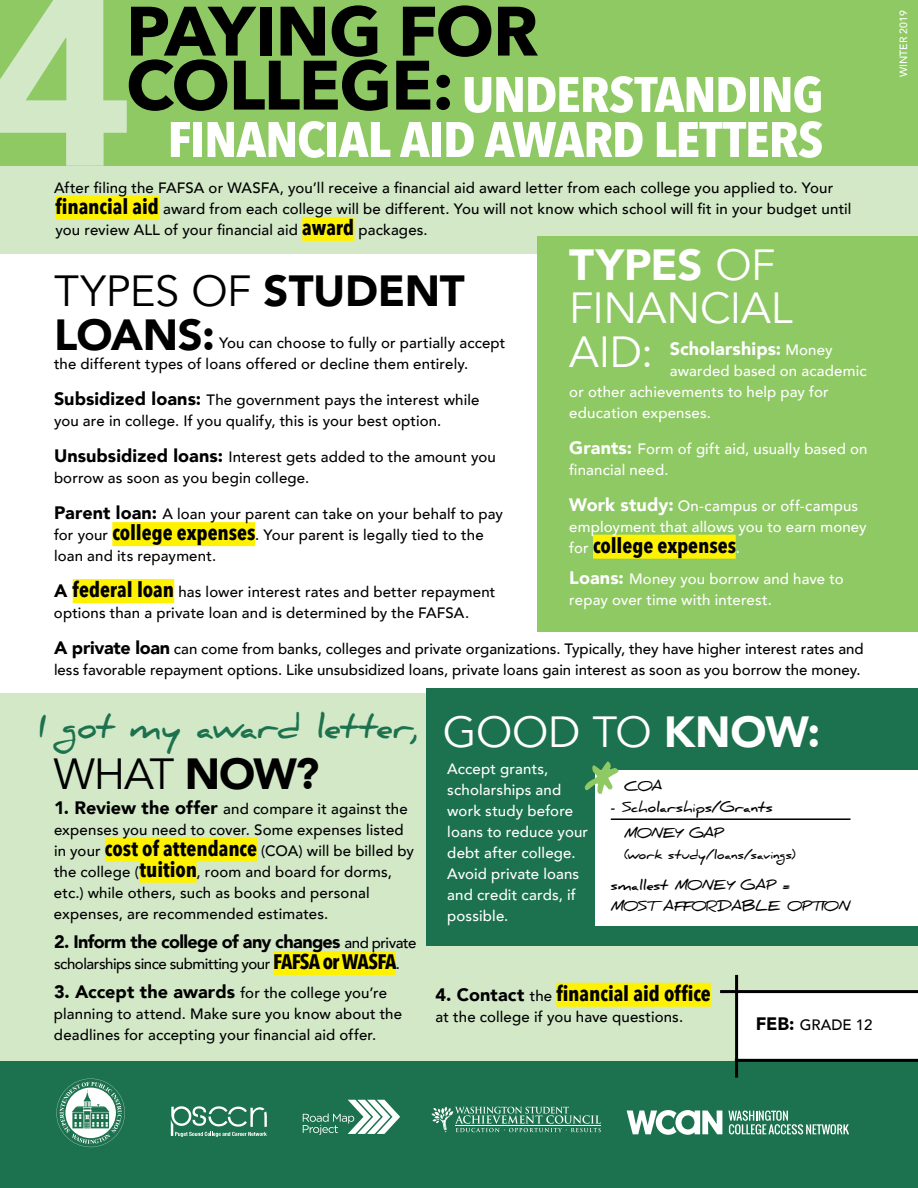
<style>
.page{position:relative;width:918px;height:1188px;background:#fff}
.page>*{position:absolute;margin:0;border:0;box-sizing:border-box;transform-origin:0 0}
.t1{font:700 238.5px "Avenir Next";color:#d2e8c7}
.t2{font:700 78px "Daniel";color:#8fc964}
.t3{font:700 69px/54px "Avenir Next";letter-spacing:-.02em;color:#000}
.t4{font:700 49.35px/45px "Avenir Next Condensed";letter-spacing:-.025em;color:#fff;text-align:right;scale:1.12 1}
.t5{font:43.5px/43.5px "Avenir";letter-spacing:-.01em;color:#fff}
.t6{font:900 43.5px/43.5px "Avenir";letter-spacing:-.015em;color:#000}
.t7{font:43.5px "Avenir";color:#000}
.t8{font:700 31.5px "Daniel";letter-spacing:-.005em;color:#1c724e}
.t9{font:700 21px "Avenir Next Condensed";letter-spacing:-.005em;color:#000}
.t10{font:900 18px "Avenir";letter-spacing:-.035em;color:#000}
.t11{font:900 18px "Avenir";letter-spacing:.005em;color:#fff}
.t12{font:500 15px/21px "Avenir";letter-spacing:.01em;color:#000}
.t13{font:500 15px/21px "Avenir";letter-spacing:.01em;color:#fff}
.t14{font:500 15px "Avenir";letter-spacing:-.03em;color:#000}
.t15{font:700 13.5px/25.5px "Daniel";letter-spacing:-.005em;color:#000}
.t16{font:700 12px "Daniel";letter-spacing:.015em;color:#000}
.t17{font:500 10.5px "Avenir";color:#fff}
.s1{font-family:"Avenir Next Condensed";font-weight:700;font-size:21px}
.s2{font-weight:900}
.s3{font-weight:400}
.s4{font-weight:900;font-size:18px}
.s5{font-weight:500;font-size:15px}
.s6{font-family:"Avenir";font-weight:500;font-size:15px;color:#fff}
.s7{font-family:"Avenir";font-weight:900;font-size:18px}
.s8{font-family:"Avenir";font-weight:500;font-size:15px}
</style>
<div class="page">
<div style="left:0;top:693px;width:918px;height:387px;background:#d2e8c7"></div>
<div style="left:0;top:80px;width:918px;height:174px;background:#d2e8c7"></div>
<div style="left:0;top:0;width:918px;height:165px;background:#8fc964"></div>
<div style="left:56px;top:196px;width:103px;height:24px;background:#fff200"></div>
<div style="left:302px;top:217px;width:52px;height:24px;background:#fff200"></div>
<div style="left:537px;top:236px;width:381px;height:396px;background:#8fc964"></div>
<div style="left:112px;top:522px;width:143px;height:24px;background:#fff200"></div>
<div style="left:73px;top:579px;width:101px;height:24px;background:#fff200"></div>
<div style="left:593px;top:535px;width:143px;height:24px;background:#fff200"></div>
<div style="left:427px;top:689px;width:491px;height:257px;background:#1c724e"></div>
<div style="left:105px;top:838px;width:152px;height:24px;background:#fff200"></div>
<div style="left:139px;top:859px;width:58px;height:24px;background:#fff200"></div>
<div style="left:273px;top:951px;width:123px;height:24px;background:#fff200"></div>
<div style="left:556px;top:983px;width:155px;height:24px;background:#fff200"></div>
<div style="left:0;top:1061px;width:918px;height:127px;background:#1c724e"></div>
<div style="left:595px;top:770px;width:323px;height:155px;background:#fff"></div>
<hr style="left:611px;top:818px;width:240px;height:2px;background:#000">
<div style="left:735px;top:991px;width:183px;height:68px;background:#fff"></div>
<hr style="left:720px;top:990px;width:198px;height:3px;background:#000">
<hr style="left:735px;top:975px;width:3px;height:103px;background:#000">
<hr style="left:735px;top:1059px;width:183px;height:3px;background:#000">
<svg style="left:303px;top:1100px;width:97px;height:35px"></svg>
<svg style="left:627px;top:1110px;width:95px;height:25px"></svg>
<svg style="left:728px;top:1111px;width:121px;height:23px"></svg>
<svg style="left:432px;top:1107px;width:169px;height:25px"></svg>
<svg style="left:171px;top:1106px;width:96px;height:31px"></svg>
<svg style="left:56px;top:1079px;width:69px;height:68px"></svg>
<h1 class="t1" style="left:-19px;top:-124px;width:156px">4</h1>
<h3 class="t3" style="left:126px;top:3px;width:414px">PAYING FOR<br>COLLEGE:</h3>
<h3 class="t4" style="left:167px;top:72px;width:587px">UNDERSTANDING<br>FINANCIAL AID AWARD LETTERS</h3>
<p class="t12" style="left:54px;top:176px;width:799px">After filing the FAFSA or WASFA, you’ll receive a financial aid award letter from each college you applied to. Your <span class="s1">financial aid</span> award from each college will be different. You will not know which school will fit in your budget until you review ALL of your financial aid <span class="s1">award</span> packages.</p>
<h3 class="t5" style="left:569px;top:244px;width:225px"><span class="s2">TYPES</span> OF<br>FINANCIAL<br>AID:</h3>
<h3 class="t6" style="left:54px;top:268px;width:412px"><span class="s3">TYPES OF</span> STUDENT<br>LOANS:</h3>
<p class="t12" style="left:54px;top:332px;width:453px;text-indent:165px">You can choose to fully or partially accept the different types of loans offered or decline them entirely.</p>
<p class="t12" style="left:54px;top:389px;width:427px"><span class="s4">Subsidized loans:</span> The government pays the interest while you are in college. If you qualify, this is your best option.</p>
<p class="t12" style="left:54px;top:446px;width:443px"><span class="s4">Unsubsidized loans:</span> Interest gets added to the amount you borrow as soon as you begin college.</p>
<p class="t12" style="left:54px;top:503px;width:451px"><span class="s4">Parent loan:</span> A loan your parent can take on your behalf to pay for your <span class="s1">college expenses</span>. Your parent is legally tied to the loan and its repayment.</p>
<p class="t12" style="left:54px;top:581px;width:443px"><span class="s4">A</span> <span class="s1">federal loan</span> has lower interest rates and better repayment options than a private loan and is determined by the FAFSA.</p>
<p class="t12" style="left:54px;top:638px;width:811px"><span class="s4">A private loan</span> can come from banks, colleges and private organizations. Typically, they have higher interest rates and less favorable repayment options. Like unsubsidized loans, private loans gain interest as soon as you borrow the money.</p>
<p class="t11" style="left:670px;top:333px;width:164px">Scholarships: <span class="s5">Money</span></p>
<p class="t13" style="left:569px;top:359px;width:299px;text-indent:100px">awarded based on academic or other achievements to help pay for education expenses.</p>
<p class="t13" style="left:569px;top:437px;width:300px"><span class="s4">Grants:</span> Form of gift aid, usually based on financial need.</p>
<p class="t13" style="left:569px;top:494px;width:299px"><span class="s4">Work study:</span> On-campus or off-campus employment that allows you to earn money</p>
<h3 class="t9" style="left:569px;top:532px;width:172px"><span class="s6">for</span> college expenses<span class="s6">.</span></h3>
<p class="t13" style="left:569px;top:568px;width:276px"><span class="s4">Loans:</span> Money you borrow and have to repay over time with interest.</p>
<h3 class="t8" style="left:39px;top:709px;width:382px">I got my award letter,</h3>
<h3 class="t5" style="left:443px;top:711px;width:379px">GOOD TO <span class="s2">KNOW:</span></h3>
<p class="t13" style="left:447px;top:757px;width:142px">Accept grants, scholarships and work study before loans to reduce your debt after college.<br>Avoid private loans and credit cards, if possible.</p>
<h3 class="t7" style="left:54px;top:748px;width:267px">WHAT <span class="s2">NOW?</span></h3>
<p class="t12" style="left:54px;top:797px;width:362px"><span class="s4">1. Review the offer</span> and compare it against the expenses you need to cover. Some expenses listed in your <span class="s1">cost of attendance</span> (COA) will be billed by the college (<span class="s1">tuition</span>, room and board for dorms, etc.) while others, such as books and personal expenses, are recommended estimates.</p>
<p class="t10" style="left:54px;top:926px;width:364px">2. Inform the college of any changes <span class="s5">and private</span></p>
<p class="t14" style="left:54px;top:951px;width:348px">scholarships since submitting your <span class="s1">FAFSA or WASFA</span>.</p>
<p class="t12" style="left:54px;top:982px;width:350px"><span class="s4">3. Accept the awards</span> for the college you’re planning to attend. Make sure you know about the deadlines for accepting your financial aid offer.</p>
<h3 class="t9" style="left:436px;top:980px;width:277px"><span class="s7">4. Contact</span> <span class="s8">the</span> financial aid office</h3>
<h2 class="t2" style="left:584px;top:755px;width:40px">*</h2>
<p class="t15" style="left:624px;top:774px;width:40px">COA</p>
<p class="t15" style="left:624px;top:795px;width:150px;text-indent:-13px">- Scholarships/Grants<br>MONEY GAP</p>
<p class="t16" style="left:624px;top:848px;width:173px">(work study/loans/savings)</p>
<p class="t15" style="left:611px;top:875px;width:241px;line-height:21px">smallest MONEY GAP =<br>MOST AFFORDABLE OPTION</p>
<p class="t12" style="left:436px;top:1005px;width:249px">at the college if you have questions.</p>
<p class="t12" style="left:756px;top:1013px;width:118px"><span class="s4">FEB:</span> GRADE 12</p>
<p class="t17" style="left:894px;top:77px;width:68px;rotate:-90deg">WINTER 2019</p>
</div>
